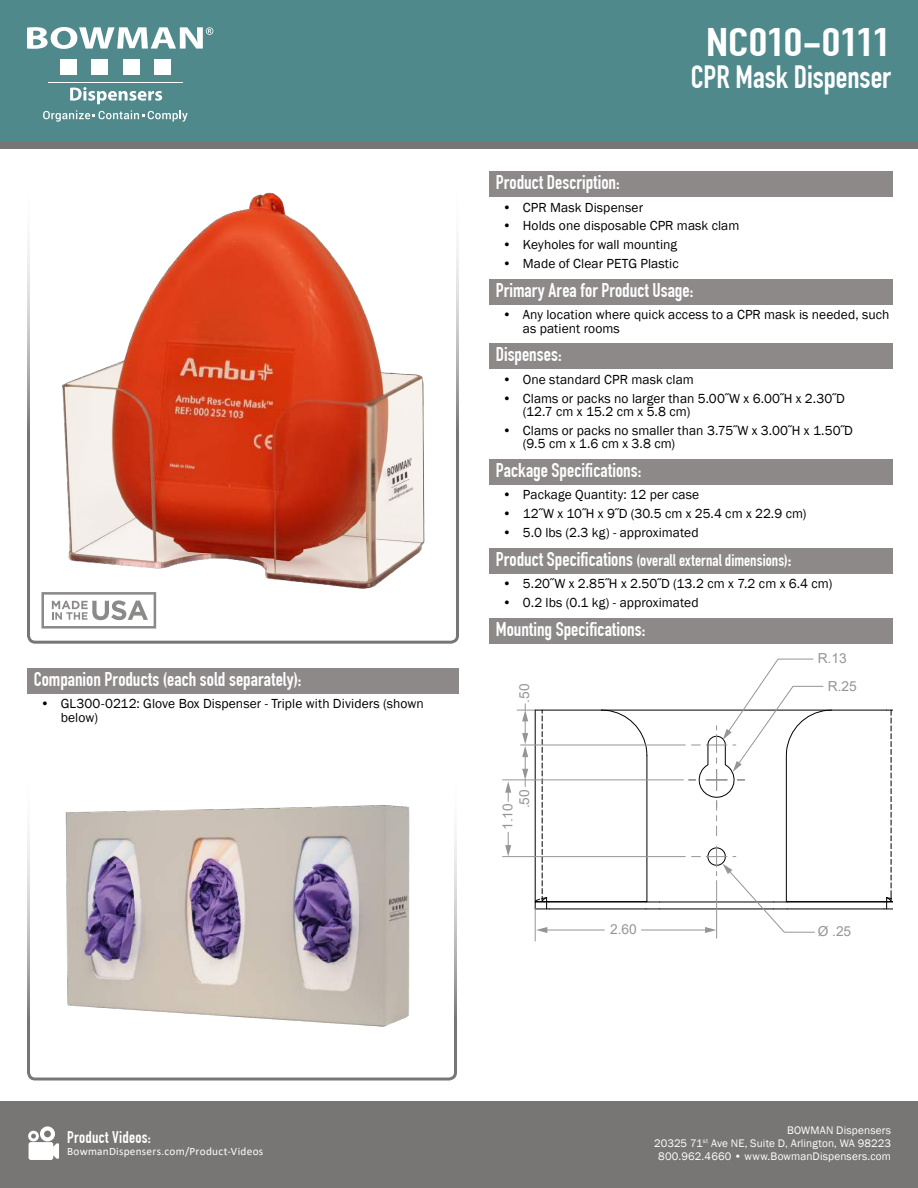
<style>
.page{position:relative;width:918px;height:1188px;background:#fff}
.page>*{position:absolute;margin:0;border:0;box-sizing:border-box;transform-origin:0 0}
.t1{font:700 39px "DIN Condensed";letter-spacing:-.005em;color:#fff;scale:1.28 1}
.t2{font:700 31.5px "DIN Condensed";letter-spacing:-.005em;color:#fff}
.t3{font:700 19.5px "DIN Condensed";color:#fff}
.t4{font:700 16.5px "DIN Condensed";letter-spacing:.005em;color:#fff}
.t5{font:13.8px "Arial";color:#939598}
.t6{font:13.5px/13.5px "Franklin Gothic";letter-spacing:.005em;color:#000}
.t7{font:11.25px/12.8px "Franklin Gothic";letter-spacing:.01em;color:#fff;text-align:right}
.t8{font:11.25px "Calibri";letter-spacing:.025em;color:#fff}
.s1{font-family:"DIN Condensed";font-weight:700}
.s2{font-size:19.5px}
</style>
<div class="page">
<div style="left:0;top:1101px;width:918px;height:87px;background:#787675"></div>
<div style="left:0;top:0;width:918px;height:148px;background:#787675"></div>
<div style="left:0;top:0;width:918px;height:142px;background:#4f898c"></div>
<div style="left:27px;top:760px;width:430px;height:321px;border:3px solid #777575;border-radius:7px"></div>
<img style="left:65px;top:805px;width:345px;height:222px">
<svg style="left:27px;top:27px;width:186px;height:22px"></svg>
<div style="left:60px;top:59px;width:17px;height:16px;background:#fff"></div>
<div style="left:92px;top:59px;width:16px;height:16px;background:#fff"></div>
<div style="left:123px;top:59px;width:17px;height:16px;background:#fff"></div>
<div style="left:154px;top:59px;width:17px;height:16px;background:#fff"></div>
<hr style="left:49px;top:82px;width:134px;height:1px;background:#fff">
<svg style="left:70px;top:87px;width:92px;height:17px"></svg>
<svg style="left:43px;top:110px;width:145px;height:12px"></svg>
<svg style="left:28px;top:1126px;width:31px;height:34px"></svg>
<div style="left:489px;top:171px;width:403px;height:26px;background:#8d8989"></div>
<div style="left:489px;top:279px;width:403px;height:26px;background:#8d8989"></div>
<div style="left:489px;top:343px;width:403px;height:26px;background:#8d8989"></div>
<div style="left:489px;top:459px;width:403px;height:26px;background:#8d8989"></div>
<div style="left:489px;top:548px;width:403px;height:26px;background:#8d8989"></div>
<div style="left:489px;top:618px;width:403px;height:26px;background:#8d8989"></div>
<div style="left:27px;top:668px;width:432px;height:26px;background:#8d8989"></div>
<hr style="left:535px;top:710px;width:66px;height:1px;background:#000">
<svg style="left:600px;top:709px;width:48px;height:47px"></svg>
<hr style="left:646px;top:755px;width:1px;height:147px;background:#000">
<hr style="left:549px;top:908px;width:97px;height:1px;background:#000">
<hr style="left:549px;top:901px;width:97px;height:1px;background:#000">
<svg style="left:646px;top:908px;width:14px;height:1px"></svg>
<svg style="left:647px;top:901px;width:13px;height:1px"></svg>
<hr style="left:660px;top:908px;width:114px;height:1px;background:#000">
<hr style="left:660px;top:901px;width:114px;height:1px;background:#000">
<hr style="left:601px;top:710px;width:231px;height:1px;background:#000">
<hr style="left:503px;top:856px;width:182px;height:1px;background:#939598">
<hr style="left:503px;top:780px;width:180px;height:1px;background:#939598">
<hr style="left:545px;top:930px;width:59px;height:1px;background:#939598">
<svg style="left:536px;top:927px;width:11px;height:6px"></svg>
<hr style="left:535px;top:908px;width:1px;height:33px;background:#939598">
<hr style="left:716px;top:881px;width:1px;height:57px;background:#939598">
<hr style="left:641px;top:930px;width:66px;height:1px;background:#939598">
<hr style="left:521px;top:745px;width:164px;height:1px;background:#939598">
<svg style="left:505px;top:781px;width:6px;height:20px"></svg>
<svg style="left:505px;top:832px;width:6px;height:24px"></svg>
<svg style="left:689px;top:658px;width:203px;height:275px"></svg>
<svg style="left:517px;top:704px;width:33px;height:206px"></svg>
<img style="left:9px;top:148px;width:480px;height:486px">
<h3 class="t3" style="left:34px;top:668px;width:269px">Companion Products (each sold separately):</h3>
<p class="t6" style="left:61px;top:697px;width:365px;text-indent:-20px">• GL300-0212: Glove Box Dispenser - Triple with Dividers (shown below)</p>
<h1 class="t1" style="left:706px;top:20px;width:146px">NC010-0111</h1>
<h2 class="t2" style="left:691px;top:58px;width:202px">CPR Mask Dispenser</h2>
<h3 class="t3" style="left:496px;top:171px;width:125px">Product Description:</h3>
<p class="t6" style="left:503px;top:201px;width:142px">• CPR Mask Dispenser</p>
<p class="t6" style="left:503px;top:219px;width:238px">• Holds one disposable CPR mask clam</p>
<p class="t6" style="left:503px;top:238px;width:176px">• Keyholes for wall mounting</p>
<p class="t6" style="left:503px;top:257px;width:178px">• Made of Clear PETG Plastic</p>
<h3 class="t3" style="left:496px;top:279px;width:199px">Primary Area for Product Usage:</h3>
<p class="t6" style="left:523px;top:308px;width:368px;text-indent:-20px">• Any location where quick access to a CPR mask is needed, such as patient rooms</p>
<h3 class="t3" style="left:496px;top:343px;width:67px">Dispenses:</h3>
<p class="t6" style="left:503px;top:373px;width:193px">• One standard CPR mask clam</p>
<p class="t6" style="left:523px;top:392px;width:323px;text-indent:-20px">• Clams or packs no larger than 5.00<span class="s1">˝</span>W x 6.00<span class="s1">˝</span>H x 2.30<span class="s1">˝</span>D (12.7 cm x 15.2 cm x 5.8 cm)</p>
<p class="t6" style="left:523px;top:424px;width:332px;text-indent:-20px">• Clams or packs no smaller than 3.75<span class="s1">˝</span>W x 3.00<span class="s1">˝</span>H x 1.50<span class="s1">˝</span>D (9.5 cm x 1.6 cm x 3.8 cm)</p>
<h3 class="t3" style="left:496px;top:459px;width:147px">Package Specifications:</h3>
<p class="t6" style="left:503px;top:488px;width:198px">• Package Quantity: 12 per case</p>
<p class="t6" style="left:503px;top:507px;width:305px">• 12<span class="s1">˝</span>W x 10<span class="s1">˝</span>H x 9<span class="s1">˝</span>D (30.5 cm x 25.4 cm x 22.9 cm)</p>
<p class="t6" style="left:503px;top:526px;width:198px">• 5.0 lbs (2.3 kg) - approximated</p>
<p class="t4" style="left:496px;top:550px;width:297px"><span class="s2">Product Specifications</span> (overall external dimensions)<span class="s2">:</span></p>
<p class="t6" style="left:503px;top:577px;width:331px">• 5.20<span class="s1">˝</span>W x 2.85<span class="s1">˝</span>H x 2.50<span class="s1">˝</span>D (13.2 cm x 7.2 cm x 6.4 cm)</p>
<p class="t6" style="left:503px;top:596px;width:198px">• 0.2 lbs (0.1 kg) - approximated</p>
<h3 class="t3" style="left:496px;top:618px;width:151px">Mounting Specifications:</h3>
<p class="t5" style="left:515px;top:703px;width:21px;rotate:-90deg">.50</p>
<p class="t5" style="left:515px;top:808px;width:21px;rotate:-90deg">.50</p>
<p class="t5" style="left:498px;top:830px;width:28px;rotate:-90deg">1.10</p>
<p class="t5" style="left:610px;top:920px;width:28px">2.60</p>
<p class="t5" style="left:818px;top:649px;width:31px">R.13</p>
<p class="t5" style="left:828px;top:676px;width:31px">R.25</p>
<p class="t5" style="left:818px;top:921px;width:35px">Ø .25</p>
<p class="t4" style="left:67px;top:1127px;width:85px">Product Videos:</p>
<p class="t8" style="left:67px;top:1143px;width:198px">BowmanDispensers.com/Product-Videos</p>
<p class="t7" style="left:654px;top:1125px;width:238px">BOWMAN Dispensers<br>20325 71<sup>st</sup> Ave NE, Suite D, Arlington, WA 98223<br>800.962.4660 • www.BowmanDispensers.com</p>
</div>
